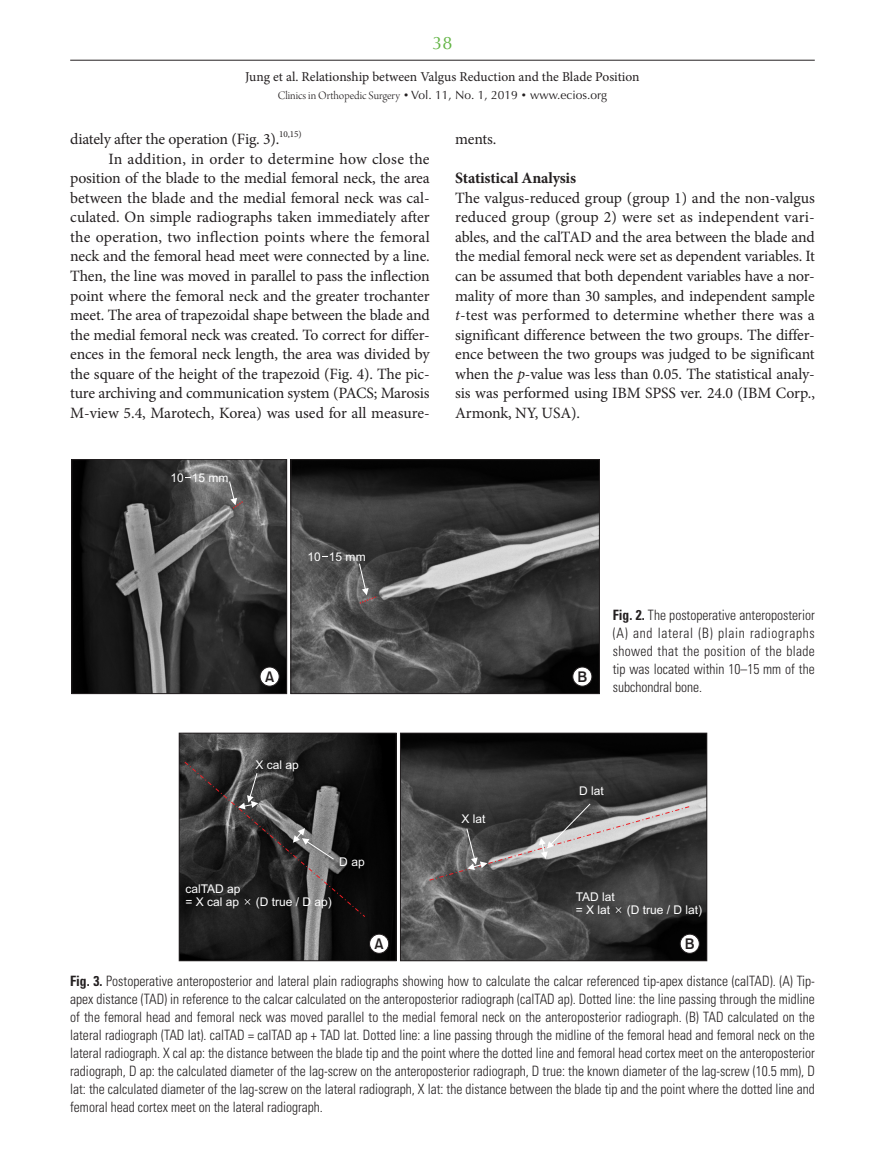
<style>
.page{position:relative;width:885px;height:1170px;background:#fff}
.page>*{position:absolute;margin:0;border:0;box-sizing:border-box;transform-origin:0 0}
.t1{font:18px "Optima LT Std";color:#63b445}
.t2{font:15.75px/19.5px "Minion Pro";letter-spacing:-.01em;color:#231f20;text-align:justify}
.t3{font:700 15.75px "Minion Pro";letter-spacing:-.01em;color:#231f20}
.t4{font:15px "Gothic 725 BT Bold A";color:#231f20}
.t5{font:300 condensed 14.25px/18px "Univers LT Std";color:#231f20;text-align:justify;scale:.95 1}
.t6{font:13.5px "Minion Pro";color:#231f20}
.t7{font:12px/13.4px "Arial";color:#fff}
.t8{font:12px "Optima LT Std";color:#231f20}
.t9{font:9.15px "Minion Pro";color:#231f20}
.s1{font-family:"Arno Pro Light Display"}
.s2{font-size:9px}
.s3{font-style:italic}
.s4{font-weight:700}
</style>
<div class="page">
<hr style="left:70px;top:60px;width:744px;height:1px;background:#231f20">
<svg style="left:71px;top:459px;width:529px;height:235px;background:#404040"></svg>
<svg style="left:228px;top:480px;width:16px;height:30px"></svg>
<svg style="left:358px;top:562px;width:20px;height:42px"></svg>
<svg style="left:179px;top:732px;width:528px;height:229px;background:#2e2e2e"></svg>
<svg style="left:183px;top:760px;width:507px;height:157px;background:#3c3b3b"></svg>
<div style="left:369px;top:934px;width:19px;height:19px;background:#fff;border-radius:50%"></div>
<div style="left:369px;top:933px;width:20px;height:20px;border:1px solid #231f20;border-radius:50%"></div>
<div style="left:680px;top:934px;width:19px;height:19px;background:#fff;border-radius:50%"></div>
<div style="left:679px;top:933px;width:20px;height:20px;border:1px solid #231f20;border-radius:50%"></div>
<svg style="left:244px;top:898px;width:6px;height:6px"></svg>
<svg style="left:293px;top:828px;width:42px;height:32px"></svg>
<svg style="left:238px;top:772px;width:20px;height:37px"></svg>
<svg style="left:465px;top:827px;width:22px;height:43px"></svg>
<svg style="left:539px;top:802px;width:52px;height:56px;background:#7f7d7d"></svg>
<svg style="left:615px;top:907px;width:6px;height:5px"></svg>
<p class="t1" style="left:432px;top:32px;width:22px">38</p>
<p class="t6" style="left:245px;top:68px;width:396px">Jung et al. Relationship between Valgus Reduction and the Blade Position</p>
<p class="t8" style="left:278px;top:88px;width:331px"><span class="s1">Clinics in Orthopedic Surgery</span> <span class="s2">•</span> Vol. 11, No. 1, 2019 <span class="s2">•</span> www.ecios.org</p>
<p class="t2" style="left:70px;top:130px;width:211px">diately after the operation (Fig. 3).</p>
<p class="t9" style="left:279px;top:128px;width:24px">10,15)</p>
<p class="t2" style="left:70px;top:149px;width:361px;text-indent:38px">In addition, in order to determine how close the position of the blade to the medial femoral neck, the area between the blade and the medial femoral neck was cal&shy;culated. On simple radiographs taken immediately after the operation, two inflection points where the femoral neck and the femoral head meet were connected by a line.<br>Then, the line was moved in parallel to pass the inflection point where the femoral neck and the greater trochanter meet. The area of trapezoidal shape between the blade and the medial femoral neck was created. To correct for differ&shy;ences in the femoral neck length, the area was divided by the square of the height of the trapezoid (Fig. 4). The pic&shy;ture archiving and communication system (PACS; Marosis M-view 5.4, Marotech, Korea) was used for all measure-</p>
<p class="t2" style="left:455px;top:130px;width:43px">ments.</p>
<p class="t3" style="left:455px;top:167px;width:122px">Statistical Analysis</p>
<p class="t2" style="left:455px;top:188px;width:361px">The valgus-reduced group (group 1) and the non-valgus reduced group (group 2) were set as independent vari&shy;ables, and the calTAD and the area between the blade and the medial femoral neck were set as dependent variables. It can be assumed that both dependent variables have a nor&shy;mality of more than 30 samples, and independent sample <span class="s3">t</span>-test was performed to determine whether there was a significant difference between the two groups. The differ&shy;ence between the two groups was judged to be significant when the <span class="s3">p</span>-value was less than 0.05. The statistical analy&shy;sis was performed using IBM SPSS ver. 24.0 (IBM Corp., Armonk, NY, USA).</p>
<p class="t7" style="left:170px;top:472px;width:60px">10 15 mm</p>
<p class="t7" style="left:307px;top:551px;width:60px">10 15 mm</p>
<p class="t4" style="left:265px;top:668px;width:11px">A</p>
<p class="t4" style="left:577px;top:668px;width:11px">B</p>
<p class="t5" style="left:612px;top:605px;width:214px"><span class="s4">Fig. 2.</span> The postoperative anteroposterior (A) and lateral (B) plain radiographs showed that the position of the blade tip was located within 10–15 mm of the subchondral bone.</p>
<p class="t7" style="left:185px;top:882px;width:57px">calTAD ap =X cal ap</p>
<p class="t7" style="left:255px;top:759px;width:45px">X cal ap</p>
<p class="t7" style="left:461px;top:812px;width:26px">X lat</p>
<p class="t7" style="left:579px;top:785px;width:26px">D lat</p>
<p class="t7" style="left:339px;top:856px;width:27px">Dap</p>
<p class="t7" style="left:256px;top:896px;width:78px">(D true / D ap)</p>
<p class="t7" style="left:575px;top:891px;width:41px">TAD lat =X lat</p>
<p class="t7" style="left:626px;top:904px;width:77px">(D true / D lat)</p>
<p class="t4" style="left:374px;top:934px;width:11px">A</p>
<p class="t4" style="left:684px;top:934px;width:11px">B</p>
<p class="t5" style="left:70px;top:971px;width:785px"><span class="s4">Fig. 3.</span> Postoperative anteroposterior and lateral plain radiographs showing how to calculate the calcar referenced tip-apex distance (calTAD). (A) Tip&shy;apex distance (TAD) in reference to the calcar calculated on the anteroposterior radiograph (calTAD ap). Dotted line: the line passing through the midline of the femoral head and femoral neck was moved parallel to the medial femoral neck on the anteroposterior radiograph. (B) TAD calculated on the lateral radiograph (TAD lat). calTAD = calTAD ap + TAD lat. Dotted line: a line passing through the midline of the femoral head and femoral neck on the lateral radiograph. X cal ap: the distance between the blade tip and the point where the dotted line and femoral head cortex meet on the anteroposterior radiograph, D ap: the calculated diameter of the lag-screw on the anteroposterior radiograph, D true: the known diameter of the lag-screw (10.5 mm), D lat: the calculated diameter of the lag-screw on the lateral radiograph, X lat: the distance between the blade tip and the point where the dotted line and femoral head cortex meet on the lateral radiograph.</p>
</div>
